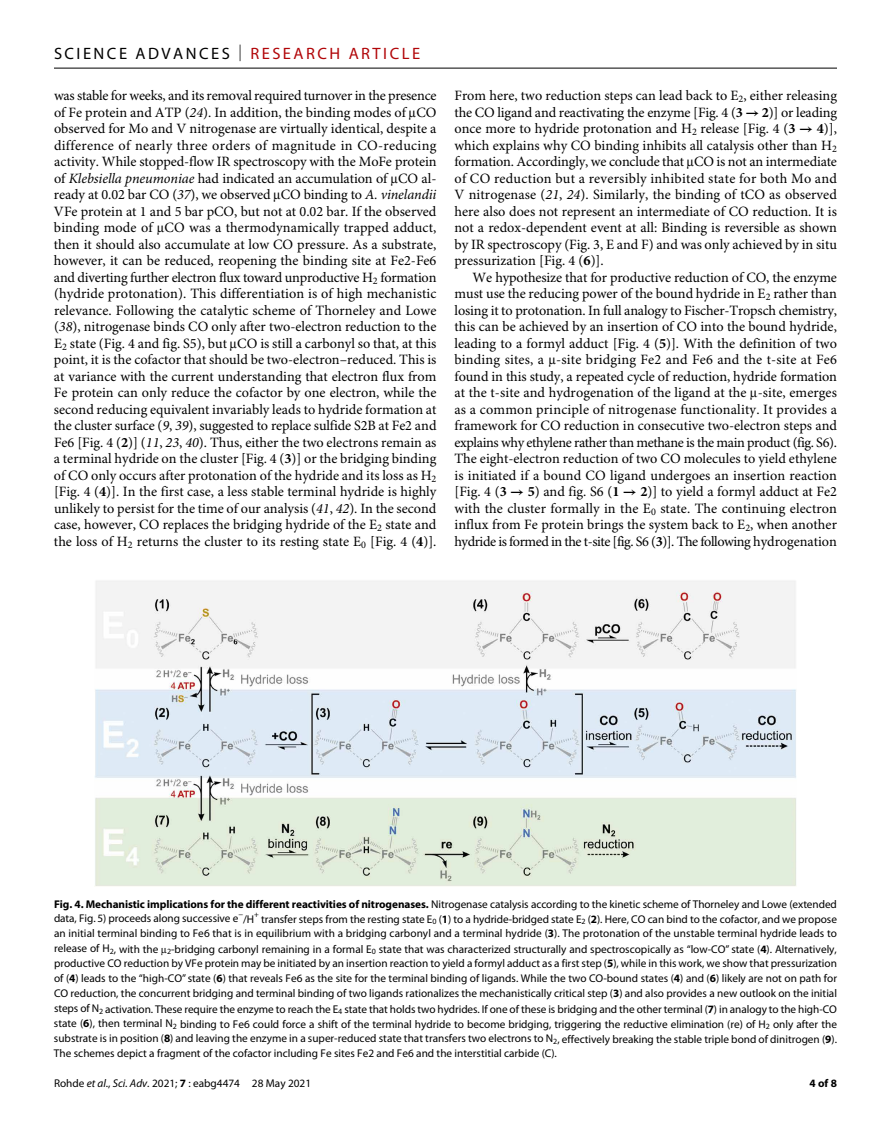
<style>
.page{position:relative;width:891px;height:1134px;background:#fff}
.page>*{position:absolute;margin:0;border:0;box-sizing:border-box;transform-origin:0 0}
.t1{font:16.5px "Myriad Pro";letter-spacing:.15em;color:#000}
.t2{font:14.25px/16.5px "Minion Pro";color:#000;text-align:justify}
.t3{font:11.25px/15px "Myriad Pro";color:#000;text-align:justify}
.t4{font:700 11.25px "Myriad Pro";color:#000}
.s1{font-weight:300}
.s2{color:#b10508}
.s3{font-style:italic}
.s4{font-weight:700}
.s5{font-family:"STIX General";font-weight:700}
</style>
<div class="page">
<hr style="left:54px;top:68px;width:783px;height:1px;background:#000">
<img style="left:94px;top:581px;width:702px;height:305px">
<p class="t1" style="left:54px;top:40px;width:368px">SCIENCE ADVANCES <span class="s1">|</span> <span class="s2">RESEARCH ARTICLE</span></p>
<p class="t2" style="left:54px;top:89px;width:384px">was stable for weeks, and its removal required turnover in the presence of Fe protein and ATP (<span class="s3">24</span>). In addition, the binding modes of CO observed for Mo and V nitrogenase are virtually identical, despite a difference of nearly three orders of magnitude in CO-reducing activity. While stopped-flow IR spectroscopy with the MoFe protein of <span class="s3">Klebsiella pneumoniae</span> had indicated an accumulation of CO al&shy;ready at 0.02 bar CO (<span class="s3">37</span>), we observed CO binding to <span class="s3">A. vinelandii </span>VFe protein at 1 and 5 bar pCO, but not at 0.02 bar. If the observed binding mode of CO was a thermodynamically trapped adduct, then it should also accumulate at low CO pressure. As a substrate, however, it can be reduced, reopening the binding site at Fe2-Fe6 and diverting further electron flux toward unproductive H<sub>2</sub> formation (hydride protonation). This differentiation is of high mechanistic relevance. Following the catalytic scheme of Thorneley and Lowe (<span class="s3">38</span>), nitrogenase binds CO only after two-electron reduction to the E<sub>2</sub> state (Fig. 4 and fig. S5), but CO is still a carbonyl so that, at this point, it is the cofactor that should be two-electron–reduced. This is at variance with the current understanding that electron flux from Fe protein can only reduce the cofactor by one electron, while the second reducing equivalent invariably leads to hydride formation at the cluster surface (<span class="s3">9</span>, <span class="s3">39</span>), suggested to replace sulfide S2B at Fe2 and Fe6 [Fig. 4 (<span class="s4">2</span>)] (<span class="s3">11</span>, <span class="s3">23</span>, <span class="s3">40</span>). Thus, either the two electrons remain as a terminal hydride on the cluster [Fig. 4 (<span class="s4">3</span>)] or the bridging binding of CO only occurs after protonation of the hydride and its loss as H<sub>2 </sub>[Fig. 4 (<span class="s4">4</span>)]. In the first case, a less stable terminal hydride is highly unlikely to persist for the time of our analysis (<span class="s3">41</span>, <span class="s3">42</span>). In the second case, however, CO replaces the bridging hydride of the E<sub>2</sub> state and the loss of H<sub>2</sub> returns the cluster to its resting state E<sub>0</sub> [Fig. 4 (<span class="s4">4</span>)].</p>
<p class="t2" style="left:454px;top:89px;width:384px">From here, two reduction steps can lead back to E<sub>2</sub>, either releasing the CO ligand and reactivating the enzyme [Fig. 4 (<span class="s4">3</span> <span class="s5">→</span> <span class="s4">2</span>)] or leading once more to hydride protonation and H<sub>2</sub> release [Fig. 4 (<span class="s4">3</span> <span class="s5">→</span> <span class="s4">4</span>)], which explains why CO binding inhibits all catalysis other than H<sub>2 </sub>formation. Accordingly, we conclude that CO is not an intermediate of CO reduction but a reversibly inhibited state for both Mo and V nitrogenase (<span class="s3">21</span>, <span class="s3">24</span>). Similarly, the binding of tCO as observed here also does not represent an intermediate of CO reduction. It is not a redox-dependent event at all: Binding is reversible as shown by IR spectroscopy (Fig. 3, E and F) and was only achieved by in situ pressurization [Fig. 4 (<span class="s4">6</span>)].</p>
<p class="t2" style="left:455px;top:270px;width:384px;text-indent:18px">We hypothesize that for productive reduction of CO, the enzyme must use the reducing power of the bound hydride in E<sub>2</sub> rather than losing it to protonation. In full analogy to Fischer-Tropsch chemistry, this can be achieved by an insertion of CO into the bound hydride, leading to a formyl adduct [Fig. 4 (<span class="s4">5</span>)]. With the definition of two binding sites, a -site bridging Fe2 and Fe6 and the t-site at Fe6 found in this study, a repeated cycle of reduction, hydride formation at the t-site and hydrogenation of the ligand at the -site, emerges as a common principle of nitrogenase functionality. It provides a framework for CO reduction in consecutive two-electron steps and explains why ethylene rather than methane is the main product (fig. S6).<br>The eight-electron reduction of two CO molecules to yield ethylene is initiated if a bound CO ligand undergoes an insertion reaction [Fig. 4 (<span class="s4">3</span> <span class="s5">→</span> <span class="s4">5</span>) and fig. S6 (<span class="s4">1</span> <span class="s5">→</span> <span class="s4">2</span>)] to yield a formyl adduct at Fe2 with the cluster formally in the E<sub>0</sub> state. The continuing electron influx from Fe protein brings the system back to E<sub>2</sub>, when another hydride is formed in the t-site [fig. S6 (<span class="s4">3</span>)]. The following hydrogenation</p>
<p class="t3" style="left:54px;top:896px;width:785px"><span class="s4">Fig. 4. Mechanistic implications for the different reactivities of nitrogenases.</span> Nitrogenase catalysis according to the kinetic scheme of Thorneley and Lowe (extended data, Fig. 5) proceeds along successive e<sup>−</sup>/H<sup>+</sup> transfer steps from the resting state E<sub>0</sub> (<span class="s4">1</span>) to a hydride-bridged state E<sub>2</sub> (<span class="s4">2</span>). Here, CO can bind to the cofactor, and we propose an initial terminal binding to Fe6 that is in equilibrium with a bridging carbonyl and a terminal hydride (<span class="s4">3</span>). The protonation of the unstable terminal hydride leads to release of H<sub>2</sub>, with the <sub>2</sub>-bridging carbonyl remaining in a formal E<sub>0</sub> state that was characterized structurally and spectroscopically as “low-CO” state (<span class="s4">4</span>). Alternatively, productive CO reduction by VFe protein may be initiated by an insertion reaction to yield a formyl adduct as a first step (<span class="s4">5</span>), while in this work, we show that pressurization of (<span class="s4">4</span>) leads to the “high-CO” state (<span class="s4">6</span>) that reveals Fe6 as the site for the terminal binding of ligands. While the two CO-bound states (<span class="s4">4</span>) and (<span class="s4">6</span>) likely are not on path for CO reduction, the concurrent bridging and terminal binding of two ligands rationalizes the mechanistically critical step (<span class="s4">3</span>) and also provides a new outlook on the initial steps of N<sub>2</sub> activation. These require the enzyme to reach the E<sub>4</sub> state that holds two hydrides. If one of these is bridging and the other terminal (<span class="s4">7</span>) in analogy to the high-CO state (<span class="s4">6</span>), then terminal N<sub>2</sub> binding to Fe6 could force a shift of the terminal hydride to become bridging, triggering the reductive elimination (re) of H<sub>2</sub> only after the substrate is in position (<span class="s4">8</span>) and leaving the enzyme in a super-reduced state that transfers two electrons to N<sub>2</sub>, effectively breaking the stable triple bond of dinitrogen (<span class="s4">9</span>).<br>The schemes depict a fragment of the cofactor including Fe sites Fe2 and Fe6 and the interstitial carbide (C).</p>
<p class="t3" style="left:54px;top:1076px;width:259px">Rohde <span class="s3">et al</span>., <span class="s3">Sci. Adv.</span> 2021; <span class="s4">7</span> : eabg4474 28 May 2021</p>
<p class="t4" style="left:810px;top:1074px;width:29px">4 of 8</p>
</div>
